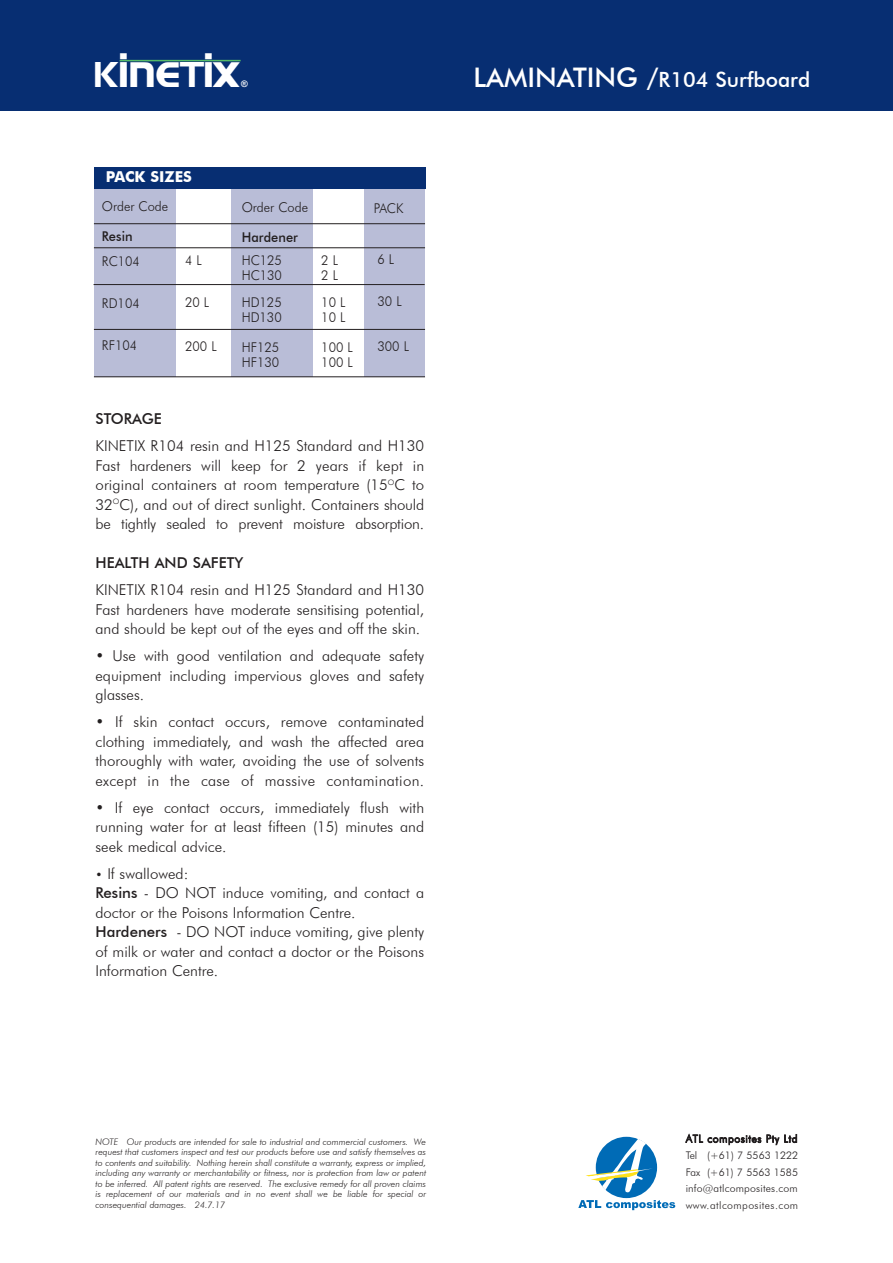
<style>
.page{position:relative;width:893px;height:1263px;background:#fff}
.page>*{position:absolute;margin:0;border:0;box-sizing:border-box;transform-origin:0 0}
.t1{font:48px "Denmark";color:#fff}
.t2{font:500 21px "Futura BT";color:#fff}
.t3{font:300 15px/19.5px "Futura BT";color:#231f20;text-align:justify}
.t4{font:500 15px "Futura BT";color:#231f20}
.t5{font:700 15px "Futura BT";color:#fff}
.t6{font:300 13.5px/15px "Futura BT";color:#231f20;scale:.95 1}
.t7{font:500 13.5px "Futura BT";letter-spacing:.005em;color:#231f20;scale:.95 1}
.t8{font:300 10.5px/16.5px "Futura BT";letter-spacing:.015em;color:#231f20;text-align:justify}
.t9{font:italic 300 9px/10.5px "Futura BT";color:#231f20;text-align:justify}
.t10{font:700 9px "Arial";color:#fff}
.s1{font-size:35.55px}
.s2{font-size:12px}
.s3{font-weight:500}
.s4{font-size:27px}
</style>
<div class="page">
<div style="left:1px;top:0;width:892px;height:110px;background:#072e72"></div>
<hr style="left:120px;top:60px;width:121px;height:1px;background:#55bb68">
<div style="left:232px;top:188px;width:81px;height:189px;background:#b9bdd7"></div>
<div style="left:365px;top:188px;width:60px;height:189px;background:#b9bdd7"></div>
<div style="left:94px;top:188px;width:81px;height:189px;background:#b9bdd7"></div>
<div style="left:94px;top:168px;width:331px;height:21px;background:#072e72"></div>
<hr style="left:94px;top:223px;width:331px;height:1px;background:#231f20">
<hr style="left:94px;top:247px;width:331px;height:1px;background:#231f20">
<hr style="left:94px;top:284px;width:331px;height:1px;background:#231f20">
<hr style="left:94px;top:377px;width:331px;height:1px;background:#231f20">
<hr style="left:94px;top:329px;width:331px;height:1px;background:#231f20">
<svg style="left:595px;top:1135px;width:63px;height:64px"></svg>
<div style="left:596px;top:1137px;width:61px;height:61px;background:#006bb6;border-radius:50%"></div>
<svg style="left:586px;top:1139px;width:67px;height:53px"></svg>
<svg style="left:578px;top:1200px;width:97px;height:10px"></svg>
<h1 class="t1" style="left:94px;top:41px;width:147px"><span class="s1">K</span>ine<span class="s1">T</span>ix</h1>
<p class="t10" style="left:241px;top:79px;width:8px">®</p>
<p class="t5" style="left:106px;top:168px;width:88px">PACK SIZES</p>
<p class="t6" style="left:102px;top:198px;width:71px">Order Code</p>
<p class="t7" style="left:102px;top:228px;width:34px">Resin</p>
<p class="t6" style="left:102px;top:254px;width:42px">RC104</p>
<p class="t6" style="left:102px;top:296px;width:41px">RD104</p>
<p class="t6" style="left:102px;top:338px;width:39px">RF104</p>
<p class="t6" style="left:185px;top:253px;width:19px">4 L</p>
<p class="t6" style="left:185px;top:295px;width:27px">20 L</p>
<p class="t6" style="left:185px;top:338px;width:35px">200 L</p>
<p class="t6" style="left:242px;top:200px;width:71px">Order Code</p>
<p class="t7" style="left:242px;top:229px;width:61px">Hardener</p>
<p class="t6" style="left:242px;top:252px;width:44px">HC125<br>HC130</p>
<p class="t6" style="left:242px;top:294px;width:44px">HD125<br>HD130</p>
<p class="t6" style="left:242px;top:339px;width:41px">HF125<br>HF130</p>
<p class="t6" style="left:321px;top:252px;width:19px">2 L<br>2 L</p>
<p class="t6" style="left:321px;top:294px;width:27px">10 L<br>10 L</p>
<p class="t6" style="left:321px;top:339px;width:35px">100 L<br>100 L</p>
<p class="t6" style="left:374px;top:200px;width:33px">PACK</p>
<p class="t6" style="left:377px;top:252px;width:19px">6 L</p>
<p class="t6" style="left:377px;top:294px;width:27px">30 L</p>
<p class="t6" style="left:377px;top:339px;width:35px">300 L</p>
<p class="t4" style="left:95px;top:410px;width:68px">STORAGE</p>
<p class="t3" style="left:95px;top:436px;width:330px">KINETIX R104 resin and H125 Standard and H130<br>Fast hardeners will keep for 2 years if kept in original containers at room temperature (15<sup>O</sup>C to 32<sup>O</sup>C), and out of direct sunlight. Containers should be tightly sealed to prevent moisture absorption.</p>
<p class="t4" style="left:95px;top:554px;width:149px">HEALTH AND SAFETY</p>
<p class="t3" style="left:95px;top:580px;width:330px">KINETIX R104 resin and H125 Standard and H130<br>Fast hardeners have moderate sensitising potential, and should be kept out of the eyes and off the skin.</p>
<p class="t3" style="left:95px;top:646px;width:330px">• Use with good ventilation and adequate safety equipment including impervious gloves and safety glasses.</p>
<p class="t3" style="left:95px;top:712px;width:330px">• If skin contact occurs, remove contaminated clothing immediately, and wash the affected area thoroughly with water, avoiding the use of solvents except in the case of massive contamination.</p>
<p class="t3" style="left:95px;top:798px;width:330px">• If eye contact occurs, immediately flush with running water for at least fifteen (15) minutes and seek medical advice.</p>
<p class="t3" style="left:95px;top:864px;width:330px;text-align:left"><span class="s2">•</span> If swallowed:<br><span class="s3">Resins</span> - DO NOT induce vomiting, and contact a doctor or the Poisons Information Centre.<br><span class="s3">Hardeners</span> - DO NOT induce vomiting, give plenty of milk or water and contact a doctor or the Poisons Information Centre.</p>
<h2 class="t2" style="left:473px;top:67px;width:338px"><span class="s4">LAMINATING /</span>R104 Surfboard</h2>
<p class="t9" style="left:96px;top:1136px;width:332px">NOTE Our products are intended for sale to industrial and commercial customers. We request that customers inspect and test our products before use and satisfy themselves as to contents and suitability. Nothing herein shall constitute a warranty, express or implied, including any warranty or merchantability or fitness, nor is protection from law or patent to be inferred. All patent rights are reserved. The exclusive remedy for all proven claims is replacement of our materials and in no event shall we be liable for special or consequential damages. 24.7.17</p>
<p class="t8" style="left:686px;top:1130px;width:114px">ATL composites Pty Ltd Tel (+61) 7 5563 1222<br>Fax (+61) 7 5563 1585 info@atlcomposites.com www.atlcomposites.com</p>
</div>
